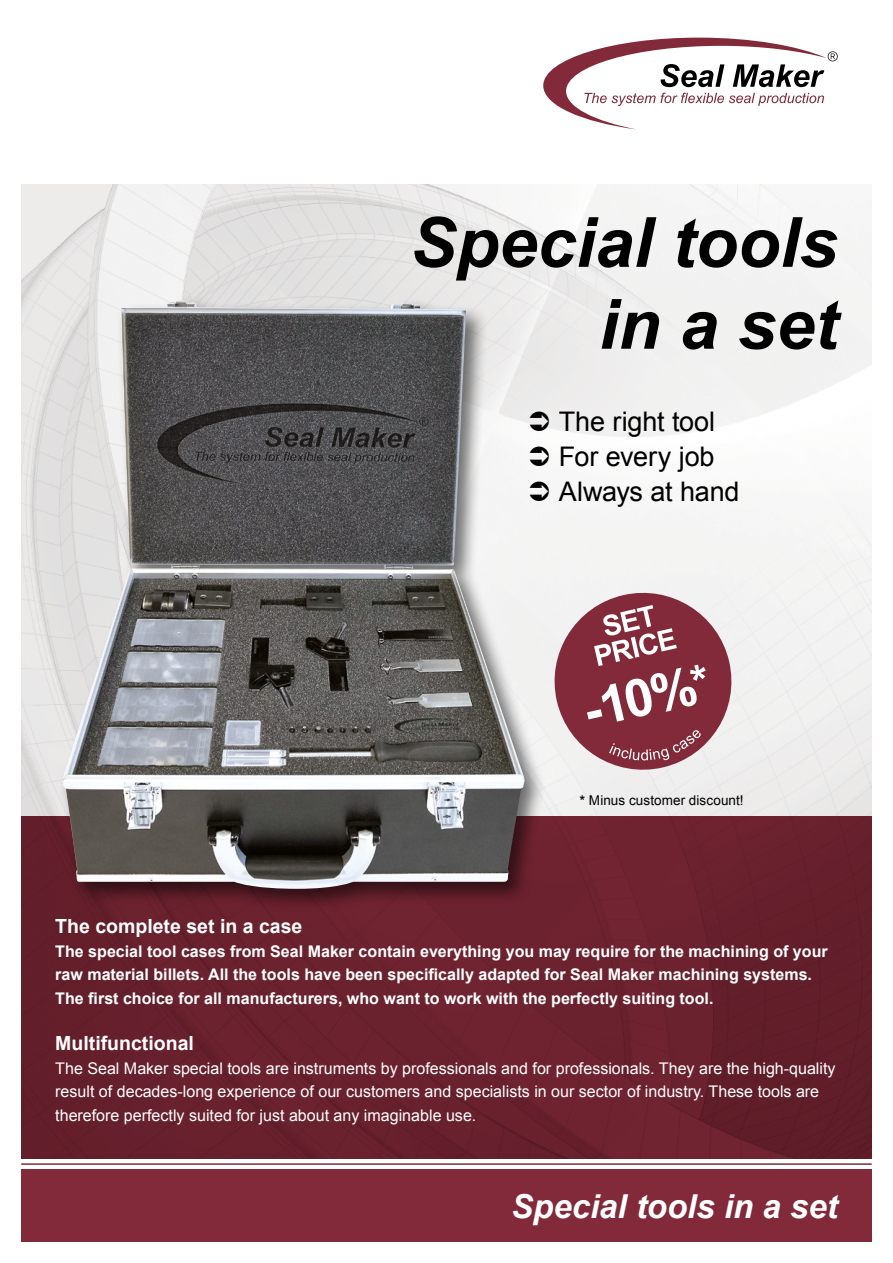
<style>
.page{position:relative;width:893px;height:1263px;background:#fff}
.page>*{position:absolute;margin:0;border:0;box-sizing:border-box;transform-origin:0 0}
.t1{font:italic 700 69.3px/81.9px "Arial";color:#000;text-align:right}
.t2{font:italic 700 33px "Arial";color:#fff}
.t3{font:27px/35.1px "Arial";letter-spacing:-.005em;color:#000}
.t4{font:700 19.5px "Arial";color:#fff}
.t5{font:700 16.05px/23.4px "Arial";color:#fff}
.t6{font:16.05px/23.4px "Arial";color:#fff}
.t7{font:13.5px "Arial";letter-spacing:.005em;color:#000}
.s1{font-weight:700}
</style>
<div class="page">
<img style="left:21px;top:185px;width:851px;height:631px">
<img style="left:21px;top:816px;width:851px;height:343px">
<div style="left:58px;top:296px;width:489px;height:616px;background:#000;opacity:.55"></div>
<img style="left:63px;top:301px;width:462px;height:588px">
<div style="left:21px;top:1169px;width:851px;height:73px;background:#822a3a"></div>
<hr style="left:21px;top:1163px;width:851px;height:2px;background:#822a3a">
<svg style="left:543px;top:38px;width:295px;height:92px"></svg>
<svg style="left:546px;top:584px;width:194px;height:194px"></svg>
<svg style="left:530px;top:411px;width:19px;height:20px"></svg>
<svg style="left:530px;top:446px;width:19px;height:20px"></svg>
<svg style="left:530px;top:481px;width:19px;height:20px"></svg>
<h1 class="t1" style="left:410px;top:204px;width:429px">Special tools in a set</h1>
<h3 class="t3" style="left:559px;top:404px;width:182px">The right tool<br>For every job<br>Always at hand</h3>
<p class="t7" style="left:580px;top:791px;width:165px"><span class="s1">*</span> Minus customer discount!</p>
<p class="t4" style="left:55px;top:913px;width:249px">The complete set in a case</p>
<p class="t5" style="left:55px;top:940px;width:774px">The special tool cases from Seal Maker contain everything you may require for the machining of your raw material billets. All the tools have been specifically adapted for Seal Maker machining systems.<br>The first choice for all manufacturers, who want to work with the perfectly suiting tool.</p>
<p class="t4" style="left:55px;top:1030px;width:140px">Multifunctional</p>
<p class="t6" style="left:55px;top:1056px;width:782px">The Seal Maker special tools are instruments by professionals and for professionals. They are the high-quality result of decades-long experience of our customers and specialists in our sector of industry. These tools are therefore perfectly suited for just about any imaginable use.</p>
<h2 class="t2" style="left:511px;top:1185px;width:328px">Special tools in a set</h2>
</div>
